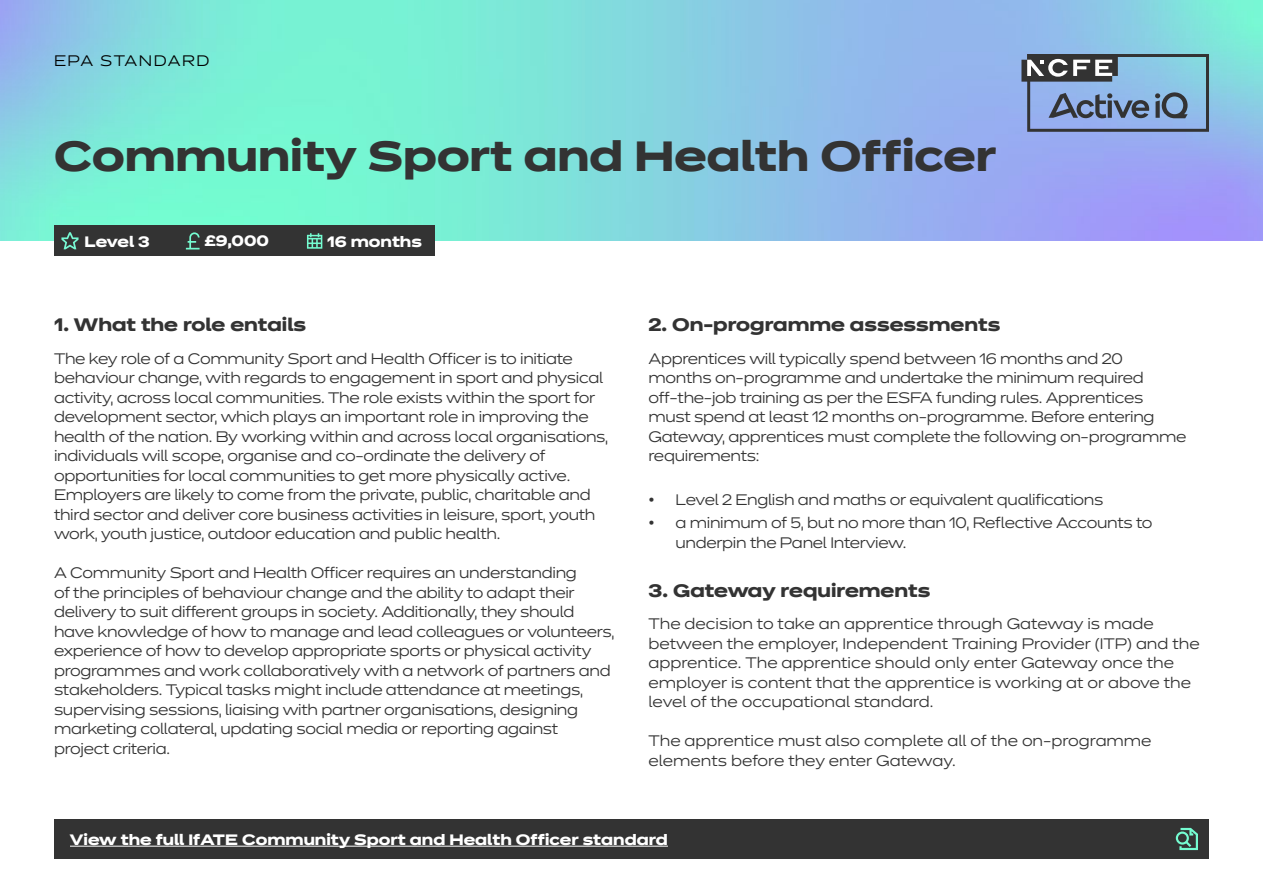
<style>
.page{position:relative;width:1263px;height:893px;background:#fff}
.page>*{position:absolute;margin:0;border:0;box-sizing:border-box;transform-origin:0 0}
.t1{font:700 42px "Dinamit";color:#333}
.t2{font:700 18px "Dinamit";color:#333}
.t3{font:300 15px/19.5px "Dinamit";letter-spacing:-.02em;color:#333}
.t4{font:300 15px/19.5px "Dinamit";color:#333}
.t5{font:700 15px "Dinamit";color:#fff}
.t6{font:300 15px "Dinamit";letter-spacing:.1em;color:#000}
</style>
<div class="page">
<img style="left:0;top:0;width:1263px;height:241px">
<div style="left:54px;top:225px;width:380px;height:31px;background:#333"></div>
<svg style="left:307px;top:233px;width:15px;height:16px"></svg>
<svg style="left:186px;top:232px;width:14px;height:17px"></svg>
<svg style="left:61px;top:232px;width:18px;height:17px"></svg>
<div style="left:54px;top:819px;width:1155px;height:40px;background:#333"></div>
<hr style="left:70px;top:846px;width:598px;height:1px;background:#fff">
<svg style="left:1176px;top:828px;width:22px;height:22px"></svg>
<svg style="left:1021px;top:54px;width:188px;height:78px"></svg>
<p class="t6" style="left:54px;top:48px;width:157px">EPA STANDARD</p>
<h1 class="t1" style="left:54px;top:120px;width:944px">Community Sport and Health Officer</h1>
<p class="t5" style="left:84px;top:228px;width:67px">Level 3</p>
<p class="t5" style="left:204px;top:228px;width:66px">£9,000</p>
<p class="t5" style="left:327px;top:228px;width:96px">16 months</p>
<p class="t2" style="left:54px;top:309px;width:254px">1. What the role entails</p>
<p class="t2" style="left:648px;top:309px;width:353px">2. On-programme assessments</p>
<p class="t3" style="left:54px;top:347px;width:556px">The key role of a Community Sport and Health Officer is to initiate behaviour change, with regards to engagement in sport and physical activity, across local communities. The role exists within the sport for development sector, which plays an important role in improving the health of the nation. By working within and across local organisations, individuals will scope, organise and co-ordinate the delivery of opportunities for local communities to get more physically active.<br>Employers are likely to come from the private, public, charitable and third sector and deliver core business activities in leisure, sport, youth work, youth justice, outdoor education and public health.</p>
<p class="t3" style="left:54px;top:562px;width:562px">A Community Sport and Health Officer requires an understanding<br>of the principles of behaviour change and the ability to adapt their delivery to suit different groups in society. Additionally, they should have knowledge of how to manage and lead colleagues or volunteers, experience of how to develop appropriate sports or physical activity programmes and work collaboratively with a network of partners and stakeholders. Typical tasks might include attendance at meetings, supervising sessions, liaising with partner organisations, designing marketing collateral, updating social media or reporting against project criteria.</p>
<p class="t3" style="left:648px;top:347px;width:539px">Apprentices will typically spend between 16 months and 20 months on-programme and undertake the minimum required off-the-job training as per the ESFA funding rules. Apprentices must spend at least 12 months on-programme. Before entering Gateway, apprentices must complete the following on-programme requirements:</p>
<p class="t3" style="left:648px;top:488px;width:456px">• Level 2 English and maths or equivalent qualifications</p>
<p class="t3" style="left:675px;top:512px;width:478px;text-indent:-27px">• a minimum of 5, but no more than 10, Reflective Accounts to underpin the Panel Interview.</p>
<p class="t2" style="left:648px;top:575px;width:283px">3. Gateway requirements</p>
<p class="t4" style="left:648px;top:612px;width:553px">The decision to take an apprentice through Gateway is made between the employer, Independent Training Provider (ITP) and the apprentice. The apprentice should only enter Gateway once the employer is content that the apprentice is working at or above the level of the occupational standard.</p>
<p class="t4" style="left:648px;top:729px;width:505px">The apprentice must also complete all of the on-programme elements before they enter Gateway.</p>
<p class="t5" style="left:70px;top:826px;width:599px">View the full IfATE Community Sport and Health Officer standard</p>
</div>
